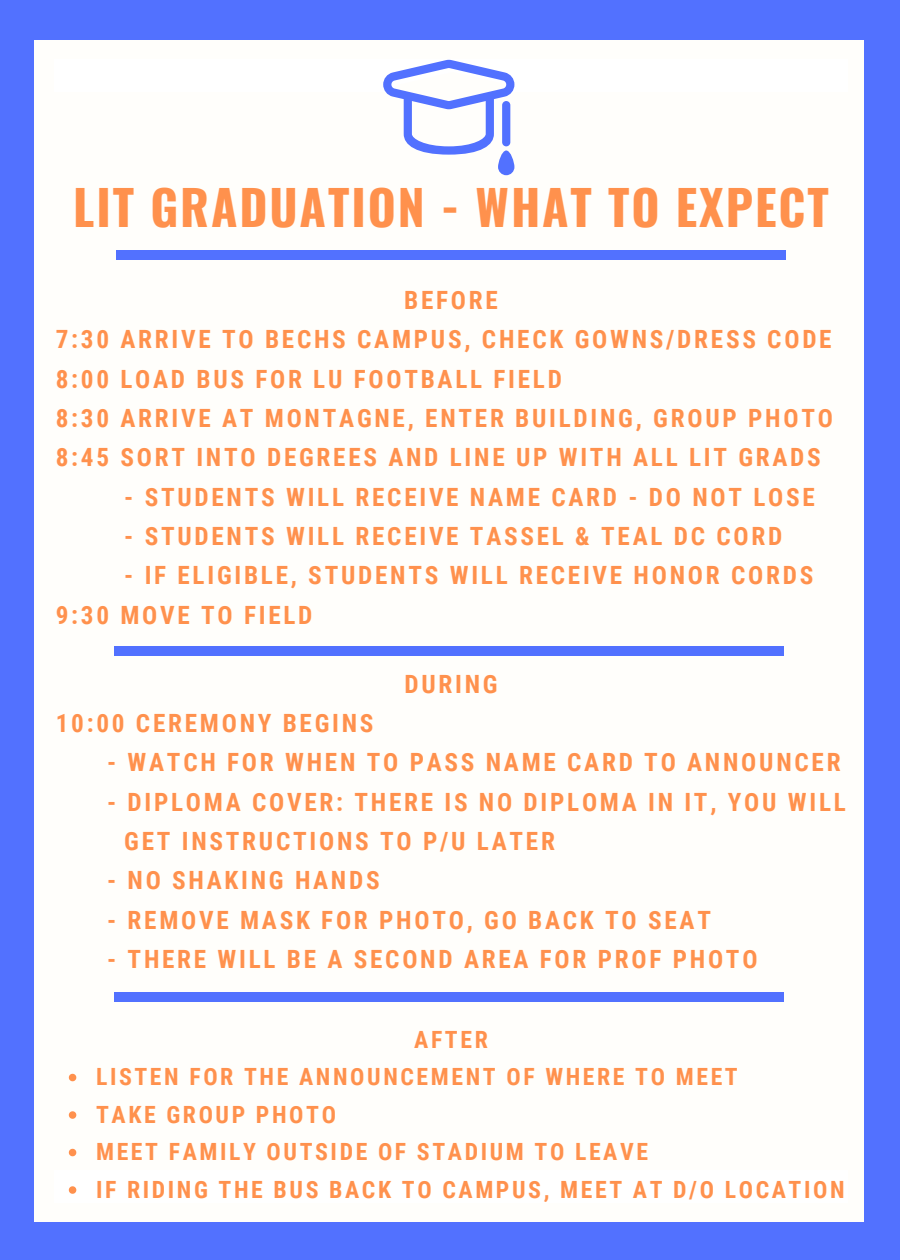
<style>
.page{position:relative;width:900px;height:1260px;background:#5271ff}
.page>*{position:absolute;margin:0;border:0;box-sizing:border-box;transform-origin:0 0}
.t1{font:700 48px "Oswald";letter-spacing:.04em;color:#ff914d}
.t2{font:700 25.25px "Roboto Condensed";letter-spacing:.11em;color:#ff914d}
.t3{font:700 23.75px "Roboto Condensed";letter-spacing:.11em;color:#ff914d}
</style>
<div class="page">
<div style="left:35px;top:40px;width:829px;height:1181px;background:#fffefb"></div>
<div style="left:54px;top:59px;width:794px;height:32px;background:#fff"></div>
<div style="left:54px;top:1170px;width:794px;height:32px;background:#fff"></div>
<svg style="left:383px;top:60px;width:131px;height:95px"></svg>
<div style="left:502px;top:101px;width:8px;height:45px;background:#5271ff;border-radius:4px"></div>
<div style="left:498px;top:151px;width:16px;height:24px;background:#5271ff;border-radius:8px"></div>
<div style="left:116px;top:250px;width:670px;height:10px;background:#5271ff"></div>
<div style="left:114px;top:646px;width:670px;height:9px;background:#5271ff"></div>
<div style="left:114px;top:993px;width:670px;height:9px;background:#5271ff"></div>
<svg style="left:69px;top:1074px;width:7px;height:7px"></svg>
<svg style="left:69px;top:1111px;width:7px;height:8px"></svg>
<svg style="left:69px;top:1149px;width:7px;height:7px"></svg>
<svg style="left:69px;top:1186px;width:7px;height:8px"></svg>
<p class="t1" style="left:73px;top:169px;width:757px">LIT GRADUATION - WHAT TO EXPECT</p>
<p class="t2" style="left:404px;top:285px;width:95px">BEFORE</p>
<p class="t2" style="left:56px;top:325px;width:777px">7:30 ARRIVE TO BECHS CAMPUS, CHECK GOWNS/DRESS CODE</p>
<p class="t2" style="left:56px;top:364px;width:508px">8:00 LOAD BUS FOR LU FOOTBALL FIELD</p>
<p class="t2" style="left:56px;top:403px;width:779px">8:30 ARRIVE AT MONTAGNE, ENTER BUILDING, GROUP PHOTO</p>
<p class="t2" style="left:56px;top:443px;width:767px">8:45 SORT INTO DEGREES AND LINE UP WITH ALL LIT GRADS</p>
<p class="t2" style="left:124px;top:482px;width:692px">- STUDENTS WILL RECEIVE NAME CARD - DO NOT LOSE</p>
<p class="t2" style="left:124px;top:522px;width:660px">- STUDENTS WILL RECEIVE TASSEL &amp; TEAL DC CORD</p>
<p class="t2" style="left:124px;top:561px;width:691px">- IF ELIGIBLE, STUDENTS WILL RECEIVE HONOR CORDS</p>
<p class="t2" style="left:56px;top:600px;width:258px">9:30 MOVE TO FIELD</p>
<p class="t2" style="left:404px;top:669px;width:95px">DURING</p>
<p class="t2" style="left:56px;top:709px;width:319px">10:00 CEREMONY BEGINS</p>
<p class="t2" style="left:107px;top:748px;width:735px">- WATCH FOR WHEN TO PASS NAME CARD TO ANNOUNCER</p>
<p class="t2" style="left:107px;top:787px;width:740px">- DIPLOMA COVER: THERE IS NO DIPLOMA IN IT, YOU WILL</p>
<p class="t2" style="left:124px;top:827px;width:432px">GET INSTRUCTIONS TO P/U LATER</p>
<p class="t2" style="left:107px;top:866px;width:274px">- NO SHAKING HANDS</p>
<p class="t2" style="left:107px;top:905px;width:605px">- REMOVE MASK FOR PHOTO, GO BACK TO SEAT</p>
<p class="t2" style="left:107px;top:945px;width:652px">- THERE WILL BE A SECOND AREA FOR PROF PHOTO</p>
<p class="t3" style="left:414px;top:1026px;width:75px">AFTER</p>
<p class="t3" style="left:96px;top:1063px;width:643px">LISTEN FOR THE ANNOUNCEMENT OF WHERE TO MEET</p>
<p class="t3" style="left:96px;top:1101px;width:241px">TAKE GROUP PHOTO</p>
<p class="t3" style="left:96px;top:1138px;width:553px">MEET FAMILY OUTSIDE OF STADIUM TO LEAVE</p>
<p class="t3" style="left:96px;top:1176px;width:750px">IF RIDING THE BUS BACK TO CAMPUS, MEET AT D/O LOCATION</p>
</div>
